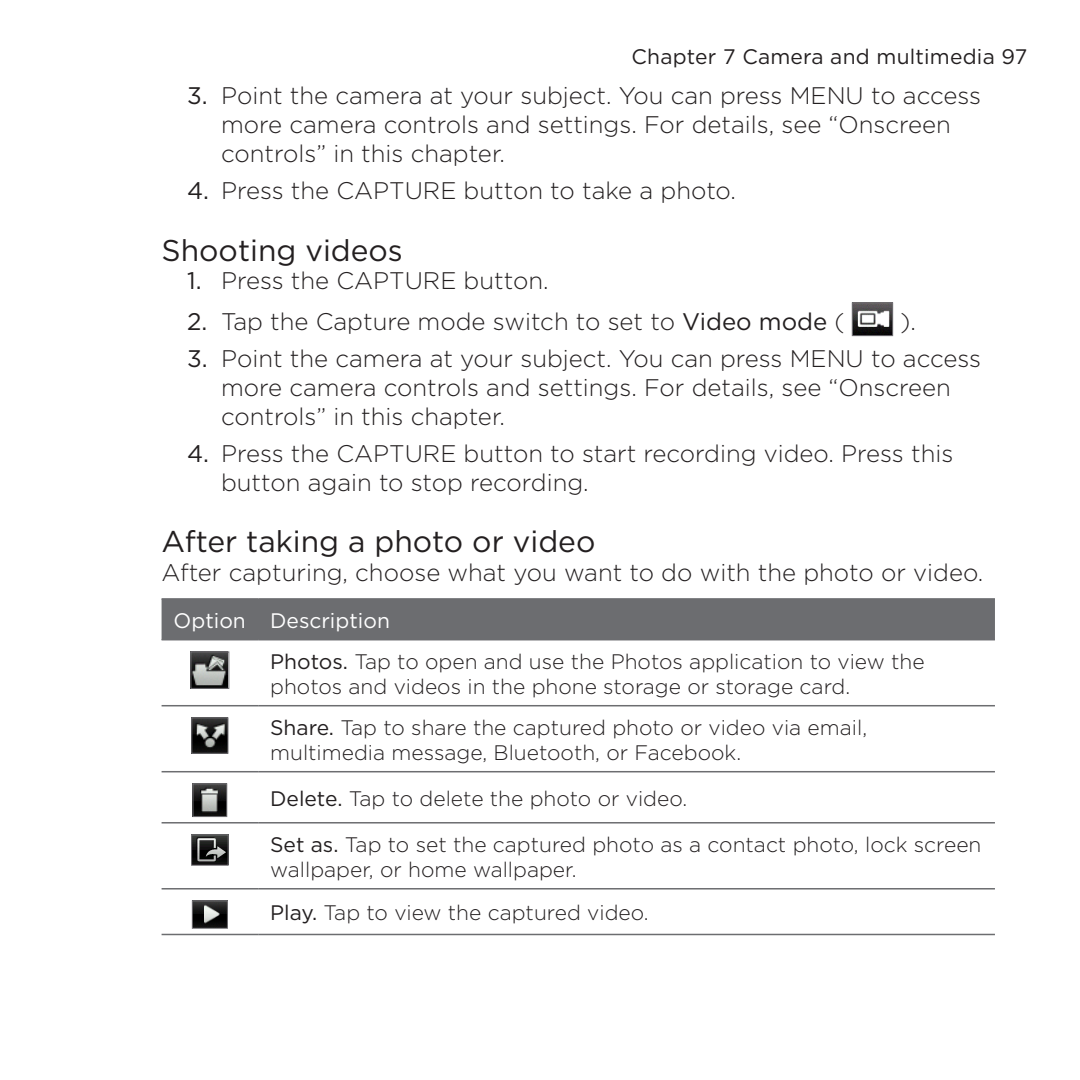
<style>
.page{position:relative;width:1080px;height:1080px;background:#fff}
.page>*{position:absolute;margin:0;border:0;box-sizing:border-box;transform-origin:0 0}
.idHeading3{font:30px "Gotham";color:#231f20}
.idSteps{font:300 24px/28.8px "Gotham";color:#231f20}
.idBodytext{font:300 24px "Gotham";color:#231f20}
.idTableText{font:300 21px/25.2px "Gotham";color:#231f20}
.idPageNumber_Header{font:21px "Gotham";letter-spacing:.01em;color:#231f20}
.idTableTextHeader{font:21px "Gotham";color:#fff}
.s1{font-weight:400}
</style>
<div class="page">
<img style="left:854px;top:305px;width:37px;height:29px">
<div style="left:852px;top:303px;width:41px;height:33px;border:1px solid #717074"></div>
<div style="left:162px;top:600px;width:833px;height:39px;background:#6c6d70"></div>
<hr style="left:162px;top:598px;width:96px;height:2px;background:#6c6d70">
<hr style="left:258px;top:598px;width:737px;height:2px;background:#6c6d70">
<hr style="left:162px;top:639px;width:96px;height:1px;background:#6c6d70">
<hr style="left:258px;top:639px;width:737px;height:1px;background:#6c6d70">
<hr style="left:162px;top:705px;width:96px;height:1px;background:#6c6d70">
<hr style="left:258px;top:705px;width:737px;height:1px;background:#6c6d70">
<hr style="left:162px;top:771px;width:96px;height:1px;background:#6c6d70">
<hr style="left:258px;top:771px;width:737px;height:1px;background:#6c6d70">
<hr style="left:162px;top:822px;width:96px;height:2px;background:#6c6d70">
<hr style="left:258px;top:822px;width:737px;height:2px;background:#6c6d70">
<hr style="left:162px;top:888px;width:96px;height:2px;background:#6c6d70">
<hr style="left:258px;top:888px;width:737px;height:2px;background:#6c6d70">
<hr style="left:162px;top:934px;width:96px;height:1px;background:#6c6d70">
<hr style="left:258px;top:934px;width:737px;height:1px;background:#6c6d70">
<img style="left:193px;top:654px;width:34px;height:33px">
<div style="left:191px;top:652px;width:38px;height:37px;border:1px solid #717074"></div>
<img style="left:194px;top:720px;width:32px;height:31px">
<div style="left:192px;top:718px;width:36px;height:35px;border:1px solid #717074"></div>
<img style="left:195px;top:786px;width:30px;height:29px">
<div style="left:193px;top:784px;width:34px;height:33px;border:1px solid #717074"></div>
<img style="left:193px;top:837px;width:33px;height:26px">
<div style="left:191px;top:835px;width:37px;height:30px;border:1px solid #717074"></div>
<img style="left:194px;top:903px;width:32px;height:23px">
<div style="left:192px;top:901px;width:36px;height:27px;border:1px solid #717074"></div>
<p class="idPageNumber_Header" style="left:631px;top:43px;width:397px">Chapter 7 Camera and multimedia 97</p>
<p class="idSteps" style="left:221px;top:81px;width:761px;text-indent:-34px"><span class="s1">3.</span> Point the camera at your subject. You can press MENU to access more camera controls and settings. For details, see “Onscreen controls” in this chapter.</p>
<p class="idSteps" style="left:187px;top:176px;width:550px"><span class="s1">4.</span> Press the CAPTURE button to take a photo.</p>
<p class="idHeading3" style="left:162px;top:231px;width:243px">Shooting videos</p>
<p class="idSteps" style="left:187px;top:266px;width:363px"><span class="s1">1.</span> Press the CAPTURE button.</p>
<p class="idSteps" style="left:187px;top:306px;width:659px"><span class="s1">2.</span> Tap the Capture mode switch to set to <span class="s1">Video mode</span> (</p>
<p class="idSteps" style="left:900px;top:306px;width:17px">).</p>
<p class="idSteps" style="left:221px;top:344px;width:761px;text-indent:-34px"><span class="s1">3.</span> Point the camera at your subject. You can press MENU to access more camera controls and settings. For details, see “Onscreen controls” in this chapter.</p>
<p class="idSteps" style="left:221px;top:439px;width:734px;text-indent:-34px"><span class="s1">4.</span> Press the CAPTURE button to start recording video. Press this button again to stop recording.</p>
<p class="idHeading3" style="left:162px;top:523px;width:435px">After taking a photo or video</p>
<p class="idBodytext" style="left:162px;top:558px;width:823px">After capturing, choose what you want to do with the photo or video.</p>
<p class="idTableTextHeader" style="left:174px;top:607px;width:74px">Option</p>
<p class="idTableTextHeader" style="left:270px;top:607px;width:121px">Description</p>
<p class="idTableText" style="left:270px;top:648px;width:656px"><span class="s1">Photos.</span> Tap to open and use the Photos application to view the photos and videos in the phone storage or storage card.</p>
<p class="idTableText" style="left:270px;top:714px;width:599px"><span class="s1">Share.</span> Tap to share the captured photo or video via email, multimedia message, Bluetooth, or Facebook.</p>
<p class="idTableText" style="left:270px;top:785px;width:419px"><span class="s1">Delete.</span> Tap to delete the photo or video.</p>
<p class="idTableText" style="left:270px;top:831px;width:713px"><span class="s1">Set as.</span> Tap to set the captured photo as a contact photo, lock screen wallpaper, or home wallpaper.</p>
<p class="idTableText" style="left:270px;top:899px;width:380px"><span class="s1">Play.</span> Tap to view the captured video.</p>
</div>
